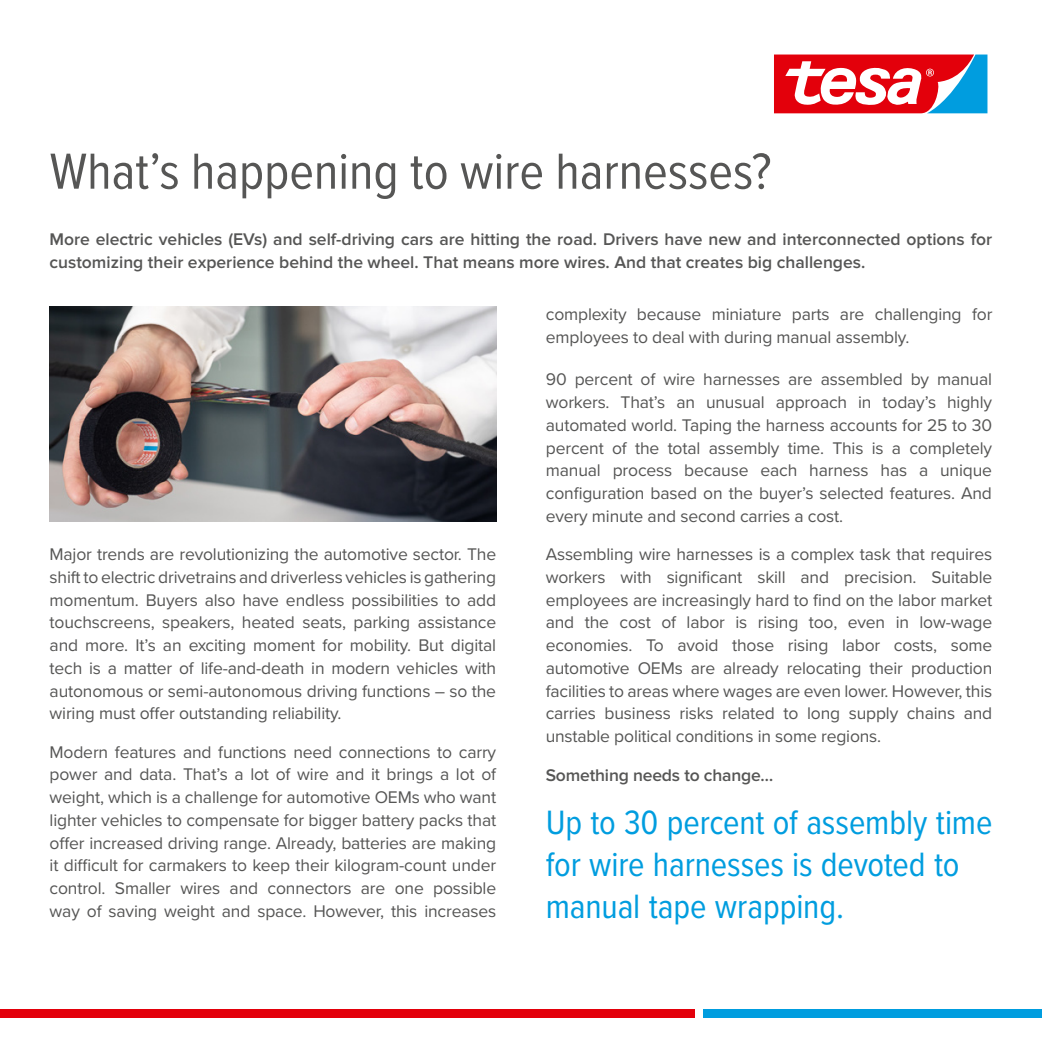
<style>
.page{position:relative;width:1042px;height:1042px;background:#fff}
.page>*{position:absolute;margin:0;border:0;box-sizing:border-box;transform-origin:0 0}
.t1{font:52.5px "Proxima Nova Cond";color:#565655}
.t2{font:35px/42px "Proxima Nova Cond";letter-spacing:-.005em;color:#009ddf}
.t3{font:17.5px/22.8px "Proxima Nova";letter-spacing:-.01em;color:#565655;text-align:justify}
.t4{font:600 17.5px/22.8px "Proxima Nova";color:#565655}
</style>
<div class="page">
<img style="left:50px;top:306px;width:446px;height:216px">
<div style="left:0;top:1009px;width:694px;height:8px;background:#e3000b"></div>
<div style="left:703px;top:1009px;width:339px;height:8px;background:#009ddf"></div>
<svg style="left:774px;top:54px;width:214px;height:60px"></svg>
<h1 class="t1" style="left:50px;top:133px;width:723px">What’s happening to wire harnesses?</h1>
<p class="t4" style="left:49px;top:228px;width:944px">More electric vehicles (EVs) and self-driving cars are hitting the road. Drivers have new and interconnected options for customizing their experience behind the wheel. That means more wires. And that creates big challenges.</p>
<p class="t3" style="left:50px;top:542px;width:448px">Major trends are revolutionizing the automotive sector. The shift to electric drivetrains and driverless vehicles is gathering momentum. Buyers also have endless possibilities to add touchscreens, speakers, heated seats, parking assistance and more. It’s an exciting moment for mobility. But digital tech is a matter of life-and-death in modern vehicles with autonomous or semi-autonomous driving functions – so the wiring must offer outstanding reliability.</p>
<p class="t3" style="left:50px;top:739px;width:448px">Modern features and functions need connections to carry power and data. That’s a lot of wire and it brings a lot of weight, which is a challenge for automotive OEMs who want lighter vehicles to compensate for bigger battery packs that offer increased driving range. Already, batteries are making it difficult for carmakers to keep their kilogram-count under control. Smaller wires and connectors are one possible way of saving weight and space. However, this increases</p>
<p class="t3" style="left:546px;top:302px;width:448px">complexity because miniature parts are challenging for employees to deal with during manual assembly.</p>
<p class="t3" style="left:546px;top:367px;width:448px">90 percent of wire harnesses are assembled by manual workers. That’s an unusual approach in today’s highly automated world. Taping the harness accounts for 25 to 30 percent of the total assembly time. This is a completely manual process because each harness has a unique configuration based on the buyer’s selected features. And every minute and second carries a cost.</p>
<p class="t3" style="left:546px;top:542px;width:448px">Assembling wire harnesses is a complex task that requires workers with significant skill and precision. Suitable employees are increasingly hard to find on the labor market and the cost of labor is rising too, even in low-wage economies. To avoid those rising labor costs, some automotive OEMs are already relocating their production facilities to areas where wages are even lower. However, this carries business risks related to long supply chains and unstable political conditions in some regions.</p>
<p class="t4" style="left:546px;top:764px;width:229px">Something needs to change…</p>
<h2 class="t2" style="left:546px;top:800px;width:448px">Up to 30 percent of assembly time for wire harnesses is devoted to manual tape wrapping.</h2>
</div>
